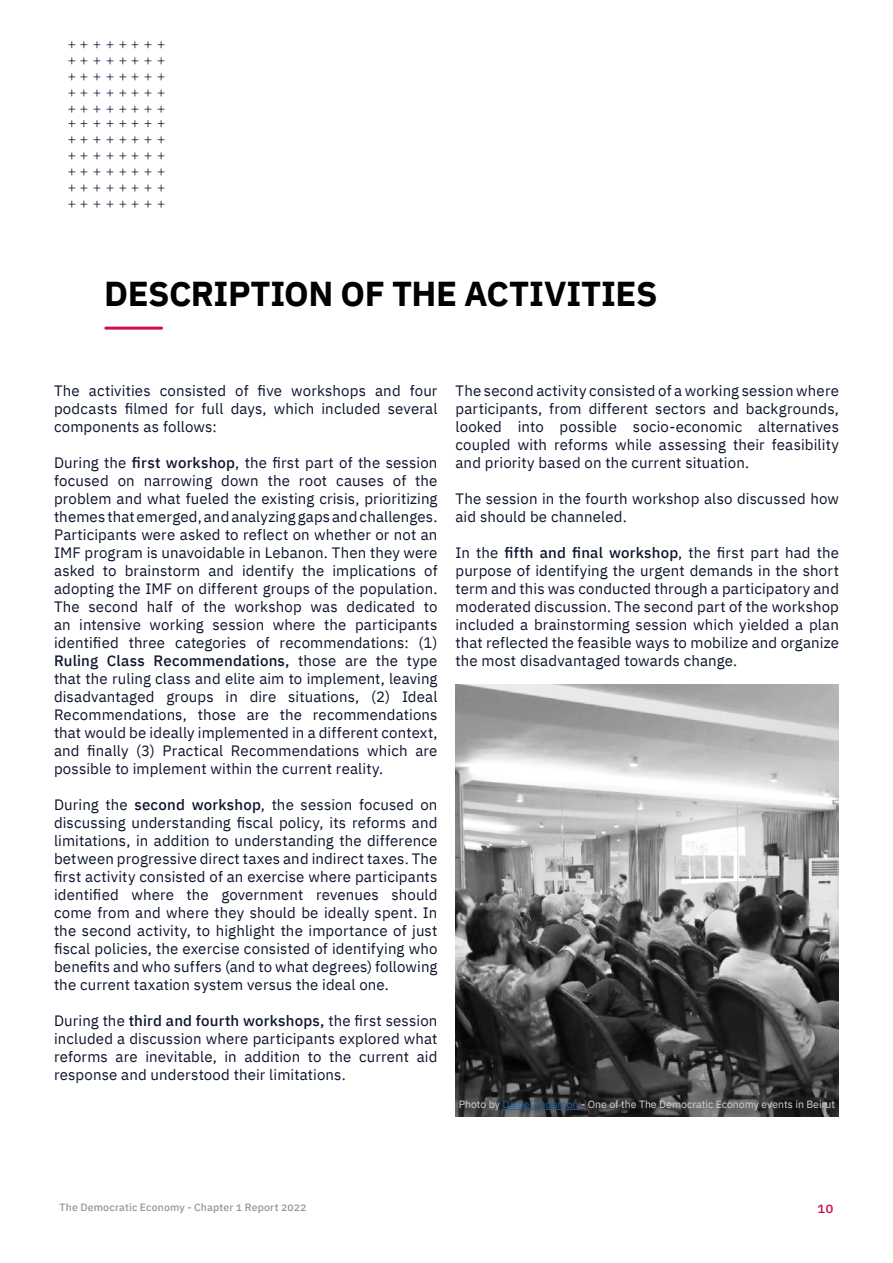
<style>
.page{position:relative;width:893px;height:1263px;background:#fff}
.page>*{position:absolute;margin:0;border:0;box-sizing:border-box;transform-origin:0 0}
.t1{font:700 34.5px "IBM Plex Sans Arabic";letter-spacing:-.015em;color:#000101}
.t2{font:15px/18px "IBM Plex Sans Arabic";letter-spacing:.01em;color:#0b142b;text-align:justify}
.t3{font:500 13.5px "IBM Plex Sans Arabic";color:#d01047}
.t4{font:10.5px "IBM Plex Sans Arabic";color:#d1d3d4}
.t5{font:500 10.5px "IBM Plex Sans Arabic";letter-spacing:.015em;color:#939598}
.s1{font-weight:500}
.s2{color:#215e9e}
</style>
<div class="page">
<svg style="left:68px;top:201px;width:19px;height:7px"></svg>
<svg style="left:68px;top:185px;width:19px;height:6px"></svg>
<svg style="left:68px;top:169px;width:19px;height:6px"></svg>
<svg style="left:94px;top:201px;width:6px;height:7px"></svg>
<svg style="left:94px;top:185px;width:6px;height:6px"></svg>
<svg style="left:94px;top:169px;width:6px;height:6px"></svg>
<svg style="left:107px;top:201px;width:6px;height:7px"></svg>
<svg style="left:107px;top:185px;width:6px;height:6px"></svg>
<svg style="left:107px;top:169px;width:6px;height:6px"></svg>
<svg style="left:68px;top:152px;width:19px;height:7px"></svg>
<svg style="left:68px;top:136px;width:19px;height:7px"></svg>
<svg style="left:68px;top:120px;width:19px;height:7px"></svg>
<svg style="left:94px;top:152px;width:6px;height:7px"></svg>
<svg style="left:94px;top:136px;width:6px;height:7px"></svg>
<svg style="left:94px;top:120px;width:6px;height:7px"></svg>
<svg style="left:107px;top:152px;width:6px;height:7px"></svg>
<svg style="left:107px;top:136px;width:6px;height:7px"></svg>
<svg style="left:107px;top:120px;width:6px;height:7px"></svg>
<svg style="left:68px;top:106px;width:19px;height:7px"></svg>
<svg style="left:68px;top:90px;width:19px;height:6px"></svg>
<svg style="left:68px;top:74px;width:19px;height:6px"></svg>
<svg style="left:94px;top:106px;width:6px;height:7px"></svg>
<svg style="left:94px;top:90px;width:6px;height:6px"></svg>
<svg style="left:94px;top:74px;width:6px;height:6px"></svg>
<svg style="left:107px;top:106px;width:6px;height:7px"></svg>
<svg style="left:107px;top:90px;width:6px;height:6px"></svg>
<svg style="left:107px;top:74px;width:6px;height:6px"></svg>
<svg style="left:68px;top:57px;width:19px;height:7px"></svg>
<svg style="left:68px;top:41px;width:19px;height:7px"></svg>
<svg style="left:94px;top:57px;width:6px;height:7px"></svg>
<svg style="left:94px;top:41px;width:6px;height:7px"></svg>
<svg style="left:107px;top:57px;width:6px;height:7px"></svg>
<svg style="left:107px;top:41px;width:6px;height:7px"></svg>
<svg style="left:132px;top:201px;width:6px;height:7px"></svg>
<svg style="left:132px;top:185px;width:6px;height:6px"></svg>
<svg style="left:132px;top:169px;width:6px;height:6px"></svg>
<svg style="left:119px;top:201px;width:7px;height:7px"></svg>
<svg style="left:119px;top:185px;width:7px;height:6px"></svg>
<svg style="left:119px;top:169px;width:7px;height:6px"></svg>
<svg style="left:145px;top:201px;width:6px;height:7px"></svg>
<svg style="left:145px;top:185px;width:6px;height:6px"></svg>
<svg style="left:145px;top:169px;width:6px;height:6px"></svg>
<svg style="left:158px;top:201px;width:6px;height:7px"></svg>
<svg style="left:158px;top:185px;width:6px;height:6px"></svg>
<svg style="left:158px;top:169px;width:6px;height:6px"></svg>
<svg style="left:132px;top:152px;width:6px;height:7px"></svg>
<svg style="left:132px;top:136px;width:6px;height:7px"></svg>
<svg style="left:132px;top:120px;width:6px;height:7px"></svg>
<svg style="left:119px;top:152px;width:7px;height:7px"></svg>
<svg style="left:119px;top:136px;width:7px;height:7px"></svg>
<svg style="left:119px;top:120px;width:7px;height:7px"></svg>
<svg style="left:145px;top:152px;width:6px;height:7px"></svg>
<svg style="left:145px;top:136px;width:6px;height:7px"></svg>
<svg style="left:145px;top:120px;width:6px;height:7px"></svg>
<svg style="left:158px;top:152px;width:6px;height:7px"></svg>
<svg style="left:158px;top:136px;width:6px;height:7px"></svg>
<svg style="left:158px;top:120px;width:6px;height:7px"></svg>
<svg style="left:132px;top:106px;width:6px;height:7px"></svg>
<svg style="left:132px;top:90px;width:6px;height:6px"></svg>
<svg style="left:132px;top:74px;width:6px;height:6px"></svg>
<svg style="left:119px;top:106px;width:7px;height:7px"></svg>
<svg style="left:119px;top:90px;width:7px;height:6px"></svg>
<svg style="left:119px;top:74px;width:7px;height:6px"></svg>
<svg style="left:145px;top:106px;width:6px;height:7px"></svg>
<svg style="left:145px;top:90px;width:6px;height:6px"></svg>
<svg style="left:145px;top:74px;width:6px;height:6px"></svg>
<svg style="left:158px;top:106px;width:6px;height:7px"></svg>
<svg style="left:158px;top:90px;width:6px;height:6px"></svg>
<svg style="left:158px;top:74px;width:6px;height:6px"></svg>
<svg style="left:132px;top:57px;width:6px;height:7px"></svg>
<svg style="left:132px;top:41px;width:6px;height:7px"></svg>
<svg style="left:119px;top:57px;width:7px;height:7px"></svg>
<svg style="left:119px;top:41px;width:7px;height:7px"></svg>
<svg style="left:145px;top:57px;width:6px;height:7px"></svg>
<svg style="left:145px;top:41px;width:6px;height:7px"></svg>
<svg style="left:158px;top:57px;width:6px;height:7px"></svg>
<svg style="left:158px;top:41px;width:6px;height:7px"></svg>
<hr style="left:106px;top:327px;width:56px;height:3px;background:#d01047">
<img style="left:455px;top:684px;width:384px;height:432px">
<hr style="left:503px;top:1109px;width:76px;height:1px;background:#215e9e">
<h1 class="t1" style="left:104px;top:274px;width:555px">DESCRIPTION OF THE ACTIVITIES</h1>
<p class="t2" style="left:54px;top:382px;width:385px">The activities consisted of five workshops and four podcasts filmed for full days, which included several components as follows:</p>
<p class="t2" style="left:54px;top:454px;width:385px">During the <span class="s1">first workshop</span>, the first part of the session focused on narrowing down the root causes of the problem and what fueled the existing crisis, prioritizing themes that emerged, and analyzing gaps and challenges.<br>Participants were asked to reflect on whether or not an IMF program is unavoidable in Lebanon. Then they were asked to brainstorm and identify the implications of adopting the IMF on different groups of the population.<br>The second half of the workshop was dedicated to an intensive working session where the participants identified three categories of recommendations: (1)<br><span class="s1">Ruling Class Recommendations,</span> those are the type that the ruling class and elite aim to implement, leaving disadvantaged groups in dire situations, (2) Ideal Recommendations, those are the recommendations that would be ideally implemented in a different context, and finally (3) Practical Recommendations which are possible to implement within the current reality.</p>
<p class="t2" style="left:54px;top:796px;width:385px">During the <span class="s1">second workshop</span>, the session focused on discussing understanding fiscal policy, its reforms and limitations, in addition to understanding the difference between progressive direct taxes and indirect taxes. The first activity consisted of an exercise where participants identified where the government revenues should come from and where they should be ideally spent. In the second activity, to highlight the importance of just fiscal policies, the exercise consisted of identifying who benefits and who suffers (and to what degrees) following the current taxation system versus the ideal one.</p>
<p class="t2" style="left:54px;top:1012px;width:385px">During the <span class="s1">third and fourth workshops,</span> the first session included a discussion where participants explored what reforms are inevitable, in addition to the current aid response and understood their limitations.</p>
<p class="t2" style="left:455px;top:382px;width:385px">The second activity consisted of a working session where participants, from different sectors and backgrounds, looked into possible socio-economic alternatives coupled with reforms while assessing their feasibility and priority based on the current situation.</p>
<p class="t2" style="left:455px;top:490px;width:385px">The session in the fourth workshop also discussed how aid should be channeled.</p>
<p class="t2" style="left:455px;top:544px;width:385px">In the <span class="s1">fifth and final workshop</span>, the first part had the purpose of identifying the urgent demands in the short term and this was conducted through a participatory and moderated discussion. The second part of the workshop included a brainstorming session which yielded a plan that reflected the feasible ways to mobilize and organize the most disadvantaged towards change.</p>
<p class="t4" style="left:459px;top:1098px;width:378px">Photo by <span class="s2">Daleel Tadamon</span> - One of the The Democratic Economy events in Beirut</p>
<p class="t5" style="left:60px;top:1201px;width:249px">The Democratic Economy - Chapter 1 Report 2022</p>
<p class="t3" style="left:817px;top:1201px;width:18px">10</p>
</div>
